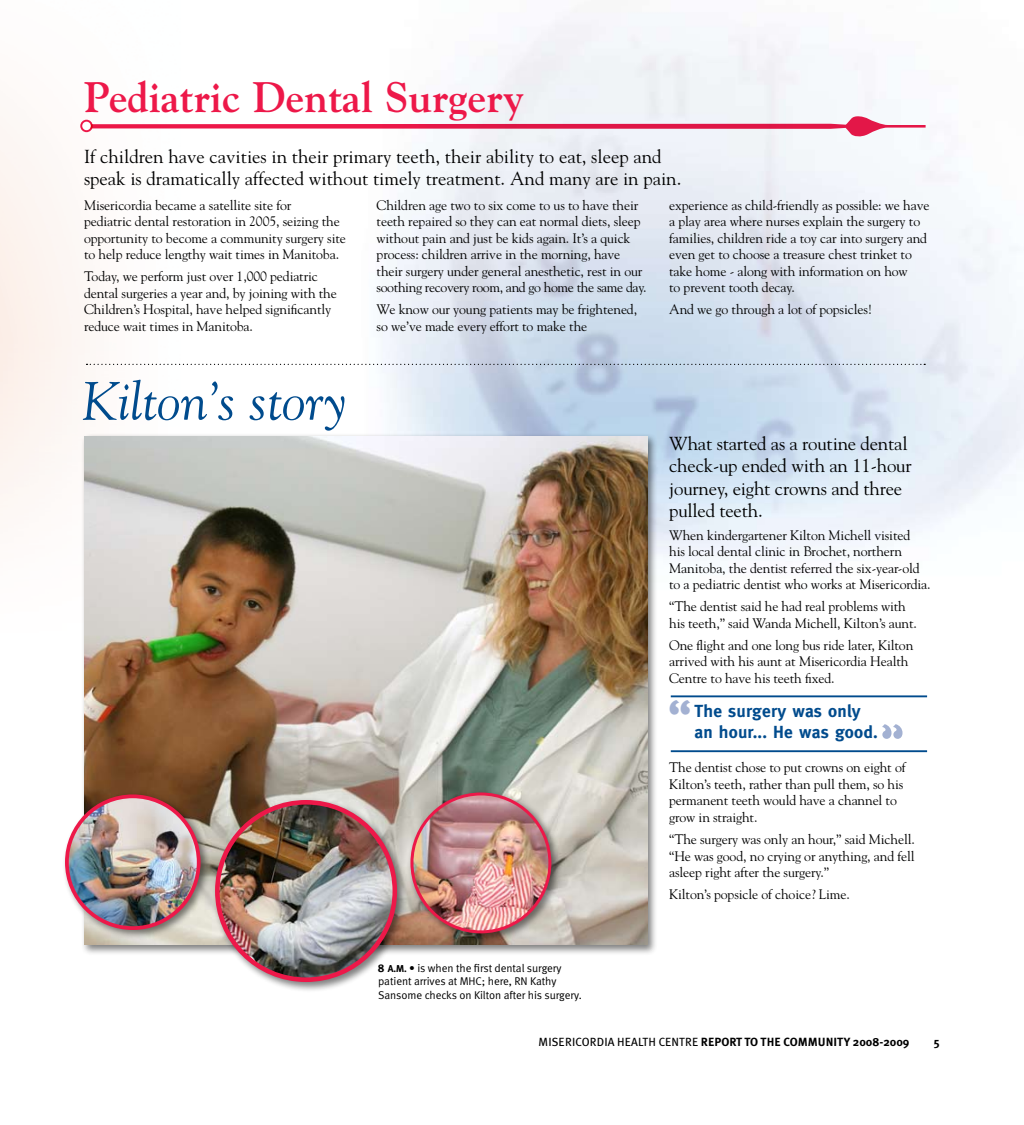
<style>
.page{position:relative;width:1024px;height:1125px;background:#fff}
.page>*{position:absolute;margin:0;border:0;box-sizing:border-box;transform-origin:0 0}
.t1{font:italic 53.75px "Goudy";color:#004b8d}
.t2{font:700 48.75px "Meta";color:#a3b1d2}
.t3{font:700 42.5px "Goudy";color:#ed1849}
.t4{font:18.75px/22.5px "Goudy";color:#000}
.t5{font:700 17.5px/21px "Meta";letter-spacing:.01em;color:#004b8d}
.t6{font:13.75px/16.5px "Goudy";letter-spacing:-.01em;color:#000}
.t7{font:700 11.88px "Meta Plus";color:#000}
.t8{font:11.25px/13.5px "Meta Normal";letter-spacing:-.005em;color:#000}
.s1{font-family:"Meta";font-weight:700}
.s2{font-family:"Meta";font-weight:700;font-size:10px}
.s3{font-weight:400}
</style>
<div class="page">
<img style="left:354px;top:17px;width:669px;height:544px">
<svg style="left:86px;top:364px;width:839px;height:1px"></svg>
<svg style="left:80px;top:120px;width:13px;height:12px"></svg>
<svg style="left:86px;top:115px;width:839px;height:23px"></svg>
<div style="left:82px;top:122px;width:9px;height:8px;background:#fff;border-radius:50%"></div>
<hr style="left:671px;top:695px;width:256px;height:2px;background:#004b8d">
<hr style="left:671px;top:750px;width:256px;height:2px;background:#004b8d">
<svg style="left:882px;top:724px;width:20px;height:15px"></svg>
<div style="left:81px;top:433px;width:576px;height:522px;background:#000;opacity:.5"></div>
<img style="left:84px;top:436px;width:563px;height:509px">
<div style="left:62px;top:791px;width:149px;height:149px;background:#000;opacity:.5"></div>
<img style="left:67px;top:796px;width:132px;height:132px;border-radius:66px">
<div style="left:65px;top:794px;width:136px;height:136px;border:4px solid #ed1849;border-radius:50%"></div>
<div style="left:212px;top:797px;width:195px;height:195px;background:#000;opacity:.5"></div>
<img style="left:217px;top:802px;width:178px;height:176px">
<div style="left:215px;top:800px;width:182px;height:182px;border:5px solid #ed1849;border-radius:50%"></div>
<div style="left:407px;top:789px;width:154px;height:155px;background:#000;opacity:.5"></div>
<img style="left:412px;top:794px;width:138px;height:138px;border-radius:69px">
<div style="left:410px;top:792px;width:141px;height:141px;border:3px solid #ed1849;border-radius:50%"></div>
<h3 class="t3" style="left:84px;top:71px;width:442px">Pediatric Dental Surgery</h3>
<h3 class="t4" style="left:84px;top:144px;width:599px">If children have cavities in their primary teeth, their ability to eat, sleep and speak is dramatically affected without timely treatment. And many are in pain.</h3>
<p class="t6" style="left:84px;top:196px;width:263px">Misericordia became a satellite site for<br>pediatric dental restoration in 2005, seizing the opportunity to become a community surgery site to help reduce lengthy wait times in Manitoba.</p>
<p class="t6" style="left:84px;top:268px;width:254px">Today, we perform just over 1,000 pediatric dental surgeries a year and, by joining with the Children’s Hospital, have helped significantly reduce wait times in Manitoba.</p>
<h1 class="t1" style="left:82px;top:369px;width:267px">Kilton’s story</h1>
<p class="t6" style="left:377px;top:196px;width:271px">Children age two to six come to us to have their teeth repaired so they can eat normal diets, sleep without pain and just be kids again. It’s a quick process: children arrive in the morning, have their surgery under general anesthetic, rest in our soothing recovery room, and go home the same day.</p>
<p class="t6" style="left:377px;top:301px;width:262px">We know our young patients may be frightened, so we’ve made every effort to make the</p>
<p class="t6" style="left:669px;top:196px;width:262px">experience as child-friendly as possible: we have a play area where nurses explain the surgery to families, children ride a toy car into surgery and even get to choose a treasure chest trinket to take home - along with information on how<br>to prevent tooth decay.</p>
<p class="t6" style="left:669px;top:301px;width:205px">And we go through a lot of popsicles!</p>
<p class="t8" style="left:378px;top:961px;width:205px"><span class="s1">8</span> <span class="s2">A.M.</span> • is when the first dental surgery patient arrives at MHC; here, RN Kathy<br>Sansome checks on Kilton after his surgery.</p>
<h3 class="t4" style="left:669px;top:432px;width:244px">What started as a routine dental check-up ended with an 11-hour journey, eight crowns and three pulled teeth.</h3>
<p class="t6" style="left:669px;top:526px;width:263px">When kindergartener Kilton Michell visited<br>his local dental clinic in Brochet, northern Manitoba, the dentist referred the six-year-old to a pediatric dentist who works at Misericordia.</p>
<p class="t6" style="left:669px;top:598px;width:249px">“The dentist said he had real problems with his teeth,” said Wanda Michell, Kilton’s aunt.</p>
<p class="t6" style="left:669px;top:636px;width:246px">One flight and one long bus ride later, Kilton arrived with his aunt at Misericordia Health<br>Centre to have his teeth fixed.</p>
<h2 class="t2" style="left:668px;top:690px;width:25px">“</h2>
<p class="t5" style="left:694px;top:701px;width:185px">The surgery was only an hour... He was good.</p>
<p class="t6" style="left:669px;top:759px;width:238px">The dentist chose to put crowns on eight of Kilton’s teeth, rather than pull them, so his permanent teeth would have a channel to grow in straight.</p>
<p class="t6" style="left:669px;top:831px;width:247px;text-align:justify">“The surgery was only an hour,” said Michell. “He was good, no crying or anything, and fell asleep right after the surgery.”</p>
<p class="t6" style="left:669px;top:886px;width:182px">Kilton’s popsicle of choice? Lime.</p>
<p class="t7" style="left:538px;top:1035px;width:373px"><span class="s3">MISERICORDIA HEALTH CENTRE</span> REPORT TO THE COMMUNITY 2008-2009</p>
<p class="t7" style="left:934px;top:1035px;width:7px">5</p>
</div>
